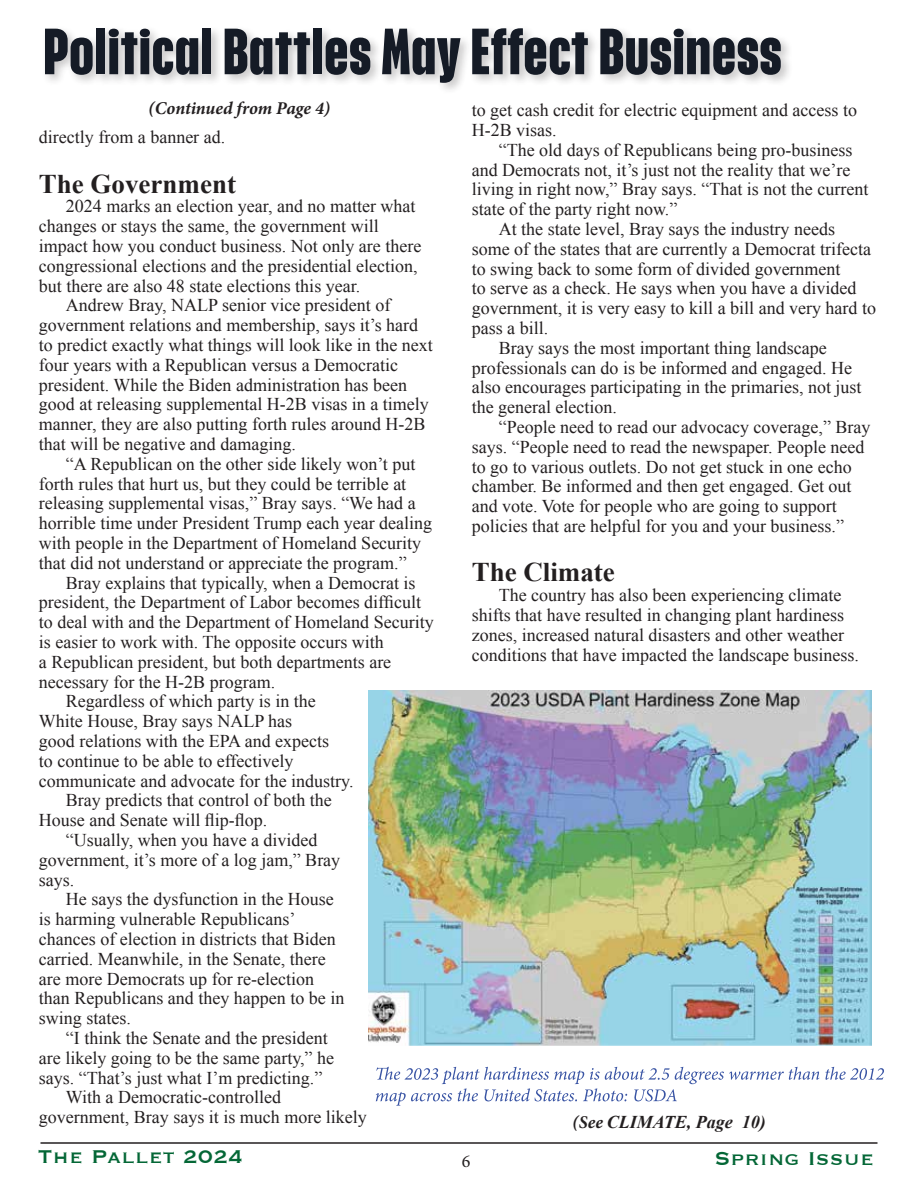
<style>
.page{position:relative;width:918px;height:1188px;background:#fff}
.page>*{position:absolute;margin:0;border:0;box-sizing:border-box;transform-origin:0 0}
.t1{font:700 55.5px "Placard Next";letter-spacing:.01em;color:#151b26}
.t2{font:700 27px "Times New Roman";color:#231f20}
.t3{font:24px "Copperplate";letter-spacing:.02em;color:#046736}
.t4{font:18px/19.8px "Times New Roman";color:#231f20}
.t5{font:italic 700 18px "Minion Pro";letter-spacing:-.005em;color:#231f20}
.t6{font:italic 700 18px "Times New Roman";color:#231f20}
.t7{font:18px "Minion Pro";color:#231f20}
.s1{font-family:"Minion Pro"}
</style>
<div class="page">
<hr style="left:40px;top:1142px;width:838px;height:2px;background:#231f20">
<div style="left:41px;top:25px;width:753px;height:71px;background:#231f20;opacity:.25"></div>
<img style="left:368px;top:690px;width:503px;height:355px">
<svg style="left:376px;top:1067px;width:508px;height:39px"></svg>
<h1 class="t1" style="left:43px;top:16px;width:740px">Political Battles May Effect Business</h1>
<p class="t5" style="left:148px;top:96px;width:183px">(Continued from Page 4)</p>
<p class="t4" style="left:39px;top:127px;width:188px">directly from a banner ad.</p>
<h2 class="t2" style="left:39px;top:165px;width:199px">The Government</h2>
<p class="t4" style="left:66px;top:196px;width:351px">2024 marks an election year, and no matter what</p>
<p class="t4" style="left:39px;top:216px;width:341px">changes or stays the same, the government will</p>
<p class="t4" style="left:39px;top:236px;width:384px">impact how you conduct business. Not only are there</p>
<p class="t4" style="left:39px;top:256px;width:380px">congressional elections and the presidential election,</p>
<p class="t4" style="left:39px;top:275px;width:323px">but there are also 48 state elections this year.</p>
<p class="t4" style="left:66px;top:295px;width:326px">Andrew Bray, NALP senior vice president of</p>
<p class="t4" style="left:39px;top:315px;width:381px">government relations and membership, says it’s hard</p>
<p class="t4" style="left:39px;top:335px;width:395px">to predict exactly what things will look like in the next</p>
<p class="t4" style="left:39px;top:355px;width:361px">four years with a Republican versus a Democratic</p>
<p class="t4" style="left:39px;top:374px;width:370px">president. While the Biden administration has been</p>
<p class="t4" style="left:39px;top:394px;width:391px">good at releasing supplemental H-2B visas in a timely</p>
<p class="t4" style="left:39px;top:414px;width:388px">manner, they are also putting forth rules around H-2B</p>
<p class="t4" style="left:39px;top:434px;width:258px">that will be negative and damaging.</p>
<p class="t4" style="left:66px;top:454px;width:351px">“A Republican on the other side likely won’t put</p>
<p class="t4" style="left:39px;top:473px;width:369px">forth rules that hurt us, but they could be terrible at</p>
<p class="t4" style="left:39px;top:493px;width:378px">releasing supplemental visas,” Bray says. “We had a</p>
<p class="t4" style="left:39px;top:513px;width:395px">horrible time under President Trump each year dealing</p>
<p class="t4" style="left:39px;top:533px;width:384px">with people in the Department of Homeland Security</p>
<p class="t4" style="left:39px;top:553px;width:369px">that did not understand or appreciate the program.”</p>
<p class="t4" style="left:66px;top:572px;width:351px">Bray explains that typically, when a Democrat is</p>
<p class="t4" style="left:39px;top:592px;width:384px">president, the Department of Labor becomes difficult</p>
<p class="t4" style="left:39px;top:612px;width:396px">to deal with and the Department of Homeland Security</p>
<p class="t4" style="left:39px;top:632px;width:347px">is easier to work with. The opposite occurs with</p>
<p class="t4" style="left:39px;top:652px;width:354px">a Republican president, but both departments are</p>
<p class="t4" style="left:39px;top:671px;width:238px">necessary for the H-2B program.</p>
<p class="t4" style="left:66px;top:691px;width:251px">Regardless of which party is in the</p>
<p class="t4" style="left:39px;top:711px;width:255px">White House, Bray says NALP has</p>
<p class="t4" style="left:39px;top:731px;width:292px">good relations with the EPA and expects</p>
<p class="t4" style="left:39px;top:751px;width:256px">to continue to be able to effectively</p>
<p class="t4" style="left:39px;top:770px;width:316px">communicate and advocate for the industry.</p>
<p class="t4" style="left:66px;top:790px;width:267px">Bray predicts that control of both the</p>
<p class="t4" style="left:39px;top:810px;width:230px">House and Senate will flip-flop.</p>
<p class="t4" style="left:66px;top:830px;width:253px">“Usually, when you have a divided</p>
<p class="t4" style="left:39px;top:850px;width:303px">government, it’s more of a log jam,” Bray</p>
<p class="t4" style="left:39px;top:869px;width:37px">says.</p>
<p class="t4" style="left:66px;top:889px;width:269px">He says the dysfunction in the House</p>
<p class="t4" style="left:39px;top:909px;width:258px">is harming vulnerable Republicans’</p>
<p class="t4" style="left:39px;top:929px;width:298px">chances of election in districts that Biden</p>
<p class="t4" style="left:39px;top:949px;width:288px">carried. Meanwhile, in the Senate, there</p>
<p class="t4" style="left:39px;top:968px;width:277px">are more Democrats up for re-election</p>
<p class="t4" style="left:39px;top:988px;width:307px">than Republicans and they happen to be in</p>
<p class="t4" style="left:39px;top:1008px;width:93px">swing states.</p>
<p class="t4" style="left:66px;top:1028px;width:263px">“I think the Senate and the president</p>
<p class="t4" style="left:39px;top:1048px;width:297px">are likely going to be the same party,” he</p>
<p class="t4" style="left:39px;top:1067px;width:285px">says. “That’s just what I’m predicting.”</p>
<p class="t4" style="left:66px;top:1087px;width:217px">With a Democratic-controlled</p>
<p class="t4" style="left:39px;top:1107px;width:329px">government, Bray says it is much more likely</p>
<p class="t4" style="left:472px;top:100px;width:387px">to get cash credit for electric equipment and access to<br>H-2B visas.</p>
<p class="t4" style="left:499px;top:140px;width:355px">“The old days of Republicans being pro-business</p>
<p class="t4" style="left:472px;top:159px;width:380px">and Democrats not, it’s just not the reality that we’re</p>
<p class="t4" style="left:472px;top:179px;width:398px">living in right now,” Bray says. “That is not the current</p>
<p class="t4" style="left:472px;top:199px;width:207px">state of the party right now.”</p>
<p class="t4" style="left:499px;top:219px;width:338px">At the state level, Bray says the industry needs</p>
<p class="t4" style="left:472px;top:239px;width:401px">some of the states that are currently a Democrat trifecta</p>
<p class="t4" style="left:472px;top:258px;width:370px">to swing back to some form of divided government</p>
<p class="t4" style="left:472px;top:278px;width:386px">to serve as a check. He says when you have a divided</p>
<p class="t4" style="left:472px;top:298px;width:406px">government, it is very easy to kill a bill and very hard to</p>
<p class="t4" style="left:472px;top:318px;width:78px">pass a bill.</p>
<p class="t4" style="left:499px;top:338px;width:329px">Bray says the most important thing landscape</p>
<p class="t4" style="left:472px;top:357px;width:382px">professionals can do is be informed and engaged. He</p>
<p class="t4" style="left:472px;top:377px;width:391px">also encourages participating in the primaries, not just</p>
<p class="t4" style="left:472px;top:397px;width:147px">the general election.</p>
<p class="t4" style="left:499px;top:417px;width:373px">“People need to read our advocacy coverage,” Bray</p>
<p class="t4" style="left:472px;top:437px;width:394px">says. “People need to read the newspaper. People need</p>
<p class="t4" style="left:472px;top:456px;width:381px">to go to various outlets. Do not get stuck in one echo</p>
<p class="t4" style="left:472px;top:476px;width:381px">chamber. Be informed and then get engaged. Get out</p>
<p class="t4" style="left:472px;top:496px;width:367px">and vote. Vote for people who are going to support</p>
<p class="t4" style="left:472px;top:516px;width:374px">policies that are helpful for you and your business.”</p>
<h2 class="t2" style="left:472px;top:554px;width:145px">The Climate</h2>
<p class="t4" style="left:472px;top:585px;width:389px;text-indent:27px">The country has also been experiencing climate shifts that have resulted in changing plant hardiness zones, increased natural disasters and other weather conditions that have impacted the landscape business.</p>
<p class="t6" style="left:572px;top:1109px;width:195px"><span class="s1">(See</span> CLIMATE, Page 10)</p>
<h3 class="t3" style="left:38px;top:1141px;width:207px">The Pallet 2024</h3>
<p class="t7" style="left:462px;top:1149px;width:10px">6</p>
<h3 class="t3" style="left:714px;top:1143px;width:161px">Spring Issue</h3>
</div>
